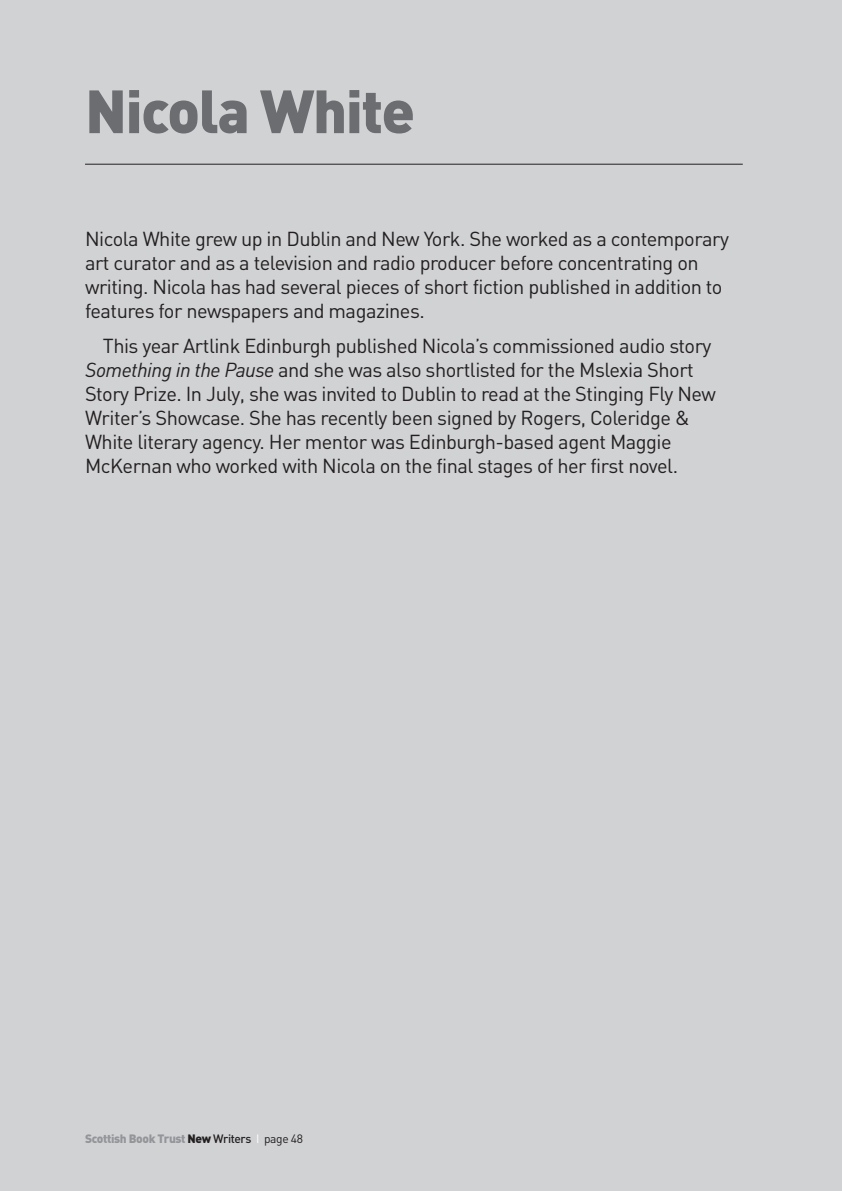
<style>
.page{position:relative;width:842px;height:1191px;background:#d1d2d4}
.page>*{position:absolute;margin:0;border:0;box-sizing:border-box;transform-origin:0 0}
.t1{font:900 60px "DIN";letter-spacing:-.025em;color:#6c6d70}
.t2{font:20px/24px "DIN";letter-spacing:-.025em;color:#231f20}
.t3{font:900 12px "DIN";letter-spacing:-.03em;color:#939598}
.s1{font-style:italic}
.s2{color:#231f20}
.s3{font-weight:500;color:#231f20}
.s4{font-weight:400;color:#fff}
.s5{font-weight:400;color:#231f20}
</style>
<div class="page">
<hr style="left:85px;top:164px;width:658px;height:1px;background:#231f20">
<h1 class="t1" style="left:85px;top:76px;width:332px">Nicola White</h1>
<p class="t2" style="left:85px;top:226px;width:645px">Nicola White grew up in Dublin and New York. She worked as a contemporary art curator and as a television and radio producer before concentrating on writing. Nicola has had several pieces of short fiction published in addition to features for newspapers and magazines.</p>
<p class="t2" style="left:85px;top:333px;width:632px;text-indent:18px">This year Artlink Edinburgh published Nicola’s commissioned audio story <span class="s1">Something in the Pause</span> and she was also shortlisted for the Mslexia Short Story Prize. In July, she was invited to Dublin to read at the Stinging Fly New Writer’s Showcase. She has recently been signed by Rogers, Coleridge &amp; White literary agency. Her mentor was Edinburgh-based agent Maggie McKernan who worked with Nicola on the final stages of her first novel.</p>
<p class="t3" style="left:85px;top:1132px;width:220px">Scottish Book Trust <span class="s2">New</span> <span class="s3">Writers</span> <span class="s4">I</span> <span class="s5">page 48</span></p>
</div>
